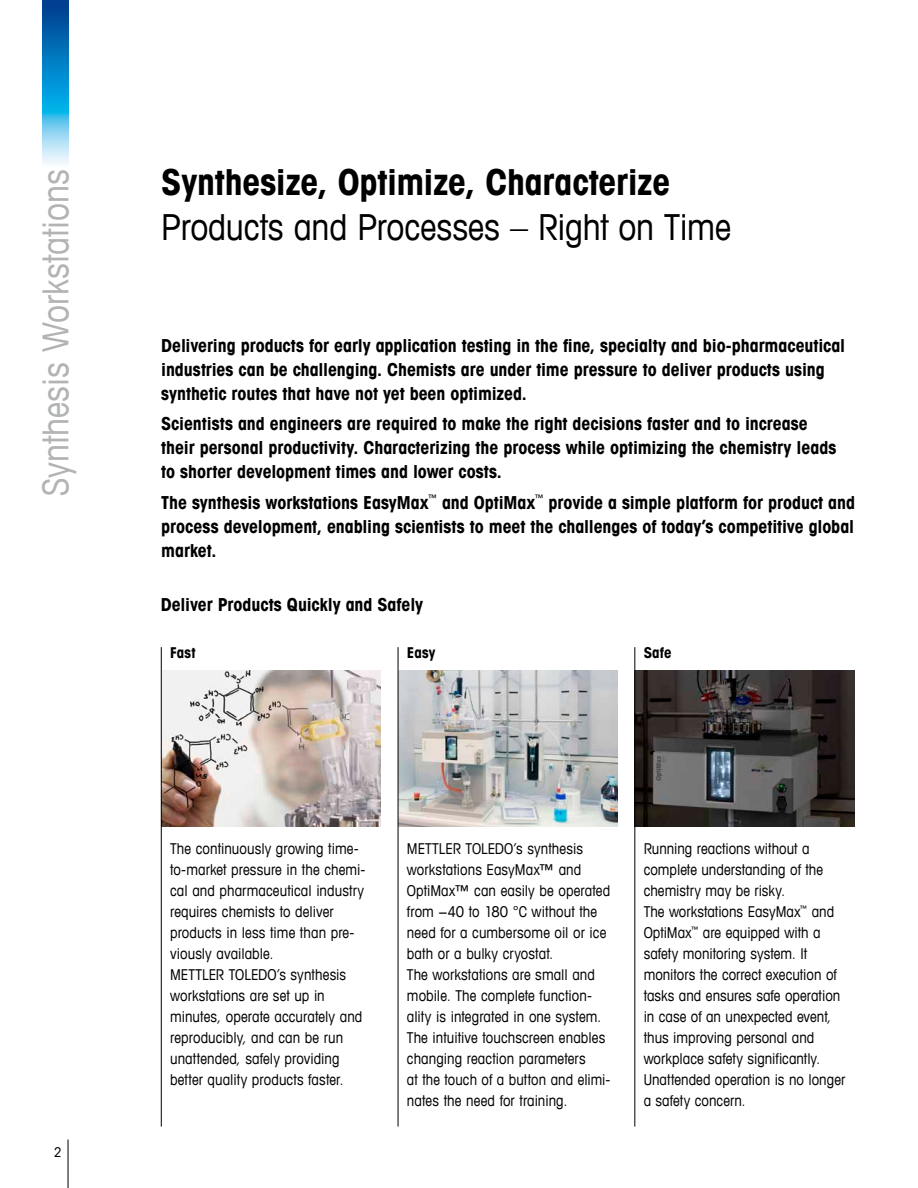
<style>
.page{position:relative;width:918px;height:1188px;background:#fff}
.page>*{position:absolute;margin:0;border:0;box-sizing:border-box;transform-origin:0 0}
.t1{font:700 condensed 36px "Avant Garde Com";letter-spacing:-.01em;color:#000}
.t2{font:condensed 36px "Avant Garde Com";letter-spacing:-.005em;color:#000}
.t3{font:condensed 36px "Avant Garde Com";color:#b1b3b4}
.t4{font:700 condensed 18px/24px "Avant Garde Com";letter-spacing:-.005em;color:#000}
.t5{font:condensed 15px/21px "Avant Garde Com";letter-spacing:.005em;color:#000}
.t6{font:700 condensed 15px "Avant Garde Com";letter-spacing:.01em;color:#000}
.t7{font:condensed 13.5px "Avant Garde Com";color:#000}
</style>
<div class="page">
<hr style="left:68px;top:1140px;width:1px;height:48px;background:#000">
<img style="left:42px;top:0;width:26px;height:164px">
<img style="left:635px;top:671px;width:219px;height:155px">
<img style="left:162px;top:671px;width:219px;height:155px">
<hr style="left:161px;top:647px;width:1px;height:480px;background:#000">
<hr style="left:634px;top:647px;width:1px;height:480px;background:#000">
<img style="left:399px;top:671px;width:218px;height:155px">
<hr style="left:398px;top:647px;width:1px;height:480px;background:#000">
<h1 class="t3" style="left:33px;top:496px;width:329px;rotate:-90deg">Synthesis Workstations</h1>
<p class="t7" style="left:54px;top:1143px;width:9px">2</p>
<h1 class="t1" style="left:161px;top:159px;width:511px">Synthesize, Optimize, Characterize</h1>
<h1 class="t2" style="left:161px;top:205px;width:571px">Products and Processes – Right on Time</h1>
<p class="t4" style="left:161px;top:333px;width:685px">Delivering products for early application testing in the fine, specialty and bio-pharmaceutical industries can be challenging. Chemists are under time pressure to deliver products using synthetic routes that have not yet been optimized.</p>
<p class="t4" style="left:161px;top:411px;width:677px">Scientists and engineers are required to make the right decisions faster and to increase their personal productivity. Characterizing the process while optimizing the chemistry leads to shorter development times and lower costs.</p>
<p class="t4" style="left:161px;top:490px;width:695px;text-align:justify">The synthesis workstations EasyMax<sup>™</sup> and OptiMax<sup>™</sup> provide a simple platform for product and process development, enabling scientists to meet the challenges of today’s competitive global market.</p>
<p class="t4" style="left:161px;top:592px;width:264px">Deliver Products Quickly and Safely</p>
<p class="t6" style="left:170px;top:643px;width:27px">Fast</p>
<p class="t6" style="left:407px;top:643px;width:30px">Easy</p>
<p class="t6" style="left:644px;top:643px;width:29px">Safe</p>
<p class="t5" style="left:170px;top:837px;width:197px">The continuously growing time&shy;to-market pressure in the chemi&shy;cal and pharmaceutical industry requires chemists to deliver products in less time than pre&shy;viously available.<br>METTLER TOLEDO’s synthesis workstations are set up in minutes, operate accurately and reproducibly, and can be run unattended, safely providing better quality products faster.</p>
<p class="t5" style="left:407px;top:837px;width:205px">METTLER TOLEDO’s synthesis workstations EasyMax™ and<br>OptiMax™ can easily be operated from −40 to 180 °C without the need for a cumbersome oil or ice bath or a bulky cryostat.<br>The workstations are small and mobile. The complete function&shy;ality is integrated in one system.<br>The intuitive touchscreen enables changing reaction parameters<br>at the touch of a button and elimi&shy;nates the need for training.</p>
<p class="t5" style="left:644px;top:837px;width:203px">Running reactions without a complete understanding of the chemistry may be risky.<br>The workstations EasyMax<sup>™</sup> and<br>OptiMax<sup>™</sup> are equipped with a safety monitoring system. It monitors the correct execution of tasks and ensures safe operation in case of an unexpected event, thus improving personal and workplace safety significantly.<br>Unattended operation is no longer a safety concern.</p>
</div>
